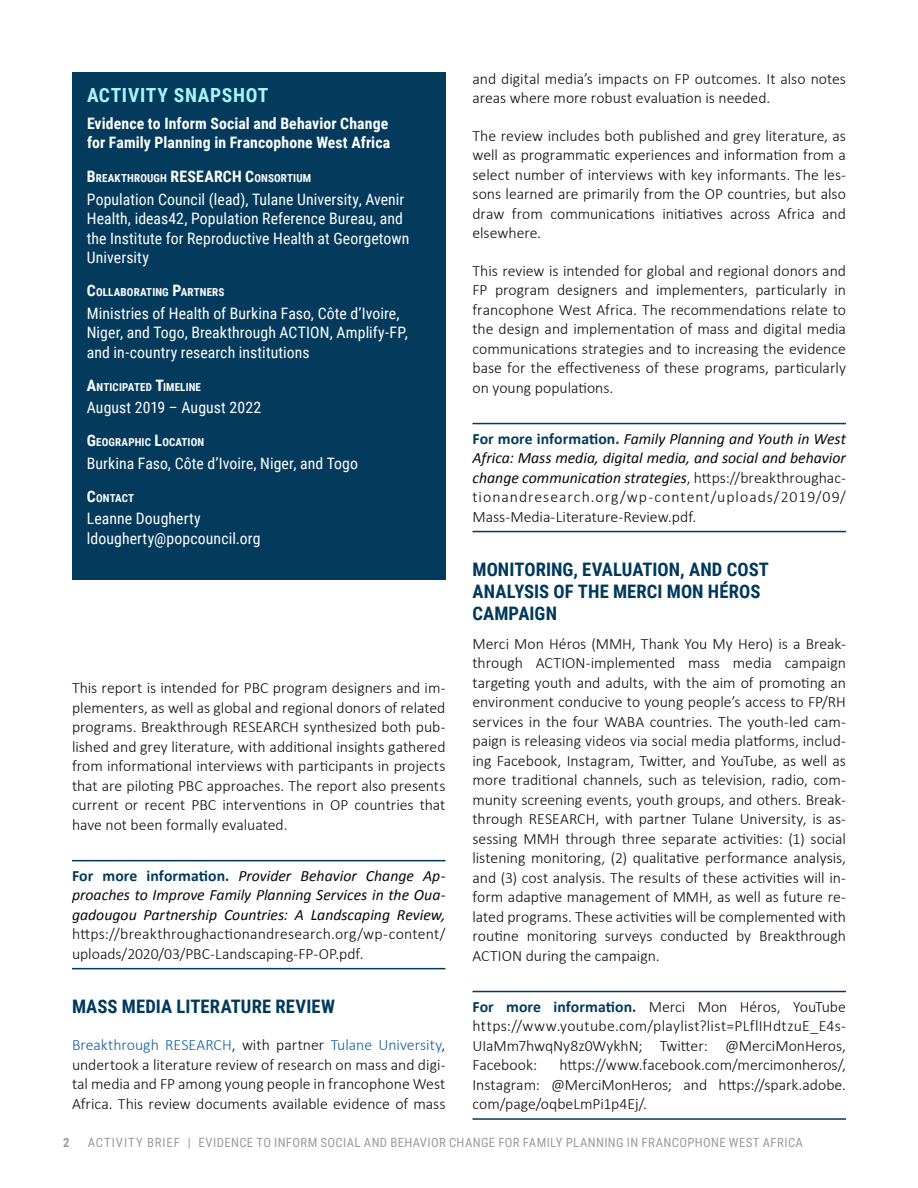
<style>
.page{position:relative;width:918px;height:1188px;background:#fff}
.page>*{position:absolute;margin:0;border:0;box-sizing:border-box;transform-origin:0 0}
.t1{font:700 19.5px "Roboto Condensed";letter-spacing:.035em;color:#aaf3fa}
.H2_SECTION_SUBHEAD{font:700 18.6px/22.4px "Roboto Condensed";color:#00395c}
.BODY_COPY{font:700 18.6px "Roboto Condensed";letter-spacing:.005em;color:#00395c}
.BODY_COPY-2{font:300 15.75px/19.5px "Calibri";color:#0a0a0a;text-align:justify}
.SNAPSHOT-TEXT{font:15.75px/19.5px "Roboto Condensed";letter-spacing:.005em;color:#fff}
.for_more_info{font:300 15.75px/19.5px "Calibri";color:#0a0a0a;text-align:justify}
.BODY_COPY-3{font:italic 15.75px/19.5px "Calibri";color:#0a0a0a;text-align:justify}
.for_more_info-2{font:italic 15.75px/19.5px "Calibri";color:#0a0a0a;text-align:justify}
.t2{font:700 15.75px/19.5px "Roboto Condensed";letter-spacing:.005em;color:#fff}
.FOLIOS_-_GRAY{font:12.75px "Roboto Condensed";letter-spacing:.03em;color:#9c9b9c}
.FOLIOS_-_GRAY-2{font:700 12.75px "Roboto Condensed";color:#9c9b9c}
.SNAPSHOT-TEXT_HEADIN{font:700 10.95px "Roboto Condensed";letter-spacing:.01em;color:#fff}
.s1{font-size:15.75px}
.s2{font-weight:700;font-style:normal;color:#003a5d}
.s3{font-weight:300;font-style:normal}
.s4{color:#175d9e}
.s5{font-weight:700;color:#003a5d}
</style>
<div class="page">
<hr style="left:72px;top:860px;width:374px;height:1px;background:#003a5d">
<hr style="left:72px;top:968px;width:374px;height:1px;background:#003a5d">
<hr style="left:472px;top:423px;width:374px;height:1px;background:#003a5d">
<hr style="left:472px;top:531px;width:374px;height:1px;background:#003a5d">
<hr style="left:472px;top:991px;width:374px;height:1px;background:#003a5d">
<hr style="left:472px;top:1118px;width:374px;height:2px;background:#003a5d">
<div style="left:72px;top:72px;width:374px;height:508px;background:#043b5c"></div>
<p class="t1" style="left:87px;top:81px;width:183px">ACTIVITY SNAPSHOT</p>
<p class="t2" style="left:87px;top:113px;width:305px">Evidence to Inform Social and Behavior Change for Family Planning in Francophone West Africa</p>
<p class="SNAPSHOT-TEXT_HEADIN" style="left:87px;top:171px;width:226px"><span class="s1">B</span>REAKTHROUGH <span class="s1">RESEARCH C</span>ONSORTIUM</p>
<p class="SNAPSHOT-TEXT" style="left:87px;top:189px;width:324px">Population Council (lead), Tulane University, Avenir Health, ideas42, Population Reference Bureau, and the Institute for Reproductive Health at Georgetown University</p>
<p class="SNAPSHOT-TEXT_HEADIN" style="left:87px;top:285px;width:138px"><span class="s1">C</span>OLLABORATING <span class="s1">P</span>ARTNERS</p>
<p class="SNAPSHOT-TEXT" style="left:87px;top:303px;width:322px">Ministries of Health of Burkina Faso, Côte d’Ivoire,<br>Niger, and Togo, Breakthrough ACTION, Amplify-FP, and in-country research institutions</p>
<p class="SNAPSHOT-TEXT_HEADIN" style="left:87px;top:379px;width:116px"><span class="s1">A</span>NTICIPATED <span class="s1">T</span>IMELINE</p>
<p class="SNAPSHOT-TEXT" style="left:87px;top:397px;width:176px">August 2019 – August 2022</p>
<p class="SNAPSHOT-TEXT_HEADIN" style="left:87px;top:435px;width:119px"><span class="s1">G</span>EOGRAPHIC <span class="s1">L</span>OCATION</p>
<p class="SNAPSHOT-TEXT" style="left:87px;top:453px;width:273px">Burkina Faso, Côte d’Ivoire, Niger, and Togo</p>
<p class="SNAPSHOT-TEXT_HEADIN" style="left:87px;top:490px;width:49px"><span class="s1">C</span>ONTACT</p>
<p class="SNAPSHOT-TEXT" style="left:87px;top:508px;width:175px">Leanne Dougherty ldougherty@popcouncil.org</p>
<p class="BODY_COPY-2" style="left:72px;top:678px;width:375px">This report is intended for PBC program designers and im&shy;plementers, as well as global and regional donors of related programs. Breakthrough RESEARCH synthesized both pub&shy;lished and grey literature, with additional insights gathered from informational interviews with participants in projects that are piloting PBC approaches. The report also presents current or recent PBC interventions in OP countries that have not been formally evaluated.</p>
<p class="BODY_COPY-3" style="left:72px;top:865px;width:375px"><span class="s2">For more information.</span> Provider Behavior Change Ap&shy;proaches to Improve Family Planning Services in the Oua&shy;gadougou Partnership Countries: A Landscaping Review, <span class="s3">https://breakthroughactionandresearch.org/wp-content/ uploads/2020/03/PBC-Landscaping-FP-OP.pdf.</span></p>
<p class="BODY_COPY" style="left:72px;top:993px;width:265px">MASS MEDIA LITERATURE REVIEW</p>
<p class="BODY_COPY-2" style="left:72px;top:1035px;width:375px"><span class="s4">Breakthrough RESEARCH</span>, with partner <span class="s4">Tulane University</span>, undertook a literature review of research on mass and digi&shy;tal media and FP among young people in francophone West Africa. This review documents available evidence of mass</p>
<p class="BODY_COPY-2" style="left:472px;top:69px;width:375px">and digital media’s impacts on FP outcomes. It also notes areas where more robust evaluation is needed.</p>
<p class="BODY_COPY-2" style="left:472px;top:126px;width:375px">The review includes both published and grey literature, as well as programmatic experiences and information from a select number of interviews with key informants. The les&shy;sons learned are primarily from the OP countries, but also draw from communications initiatives across Africa and elsewhere.</p>
<p class="BODY_COPY-2" style="left:472px;top:261px;width:375px">This review is intended for global and regional donors and FP program designers and implementers, particularly in francophone West Africa. The recommendations relate to the design and implementation of mass and digital media communications strategies and to increasing the evidence base for the effectiveness of these programs, particularly on young populations.</p>
<p class="for_more_info-2" style="left:472px;top:428px;width:375px"><span class="s2">For more information.</span> Family Planning and Youth in West Africa: Mass media, digital media, and social and behavior change communication strategies<span class="s3">, https://breakthroughac&shy;tionandresearch.org/wp-content/uploads/2019/09/ Mass-Media-Literature-Review.pdf.</span></p>
<p class="H2_SECTION_SUBHEAD" style="left:472px;top:557px;width:298px">MONITORING, EVALUATION, AND COST<br>ANALYSIS OF THE MERCI MON HÉROS<br>CAMPAIGN</p>
<p class="BODY_COPY-2" style="left:472px;top:634px;width:375px">Merci Mon Héros (MMH, Thank You My Hero) is a Break&shy;through ACTION-implemented mass media campaign targeting youth and adults, with the aim of promoting an environment conducive to young people’s access to FP/RH services in the four WABA countries. The youth-led cam&shy;paign is releasing videos via social media platforms, includ&shy;ing Facebook, Instagram, Twitter, and YouTube, as well as more traditional channels, such as television, radio, com&shy;munity screening events, youth groups, and others. Break&shy;through RESEARCH, with partner Tulane University, is as&shy;sessing MMH through three separate activities: (1) social listening monitoring, (2) qualitative performance analysis, and (3) cost analysis. The results of these activities will in&shy;form adaptive management of MMH, as well as future re&shy;lated programs. These activities will be complemented with routine monitoring surveys conducted by Breakthrough ACTION during the campaign.</p>
<p class="for_more_info" style="left:472px;top:997px;width:375px"><span class="s5">For more information.</span> Merci Mon Héros, YouTube https://www.youtube.com/playlist?list=PLflIHdtzuE_E4s-UIaMm7hwqNy8z0WykhN; Twitter: @MerciMonHeros, Facebook:</p>
<p class="for_more_info" style="left:472px;top:1055px;width:375px;text-indent:87px">https://www.facebook.com/mercimonheros/, Instagram: @MerciMonHeros; and https://spark.adobe. com/page/oqbeLmPi1p4Ej/.</p>
<p class="FOLIOS_-_GRAY-2" style="left:63px;top:1133px;width:8px">2</p>
<p class="FOLIOS_-_GRAY" style="left:88px;top:1133px;width:717px">ACTIVITY BRIEF | EVIDENCE TO INFORM SOCIAL AND BEHAVIOR CHANGE FOR FAMILY PLANNING IN FRANCOPHONE WEST AFRICA</p>
</div>
